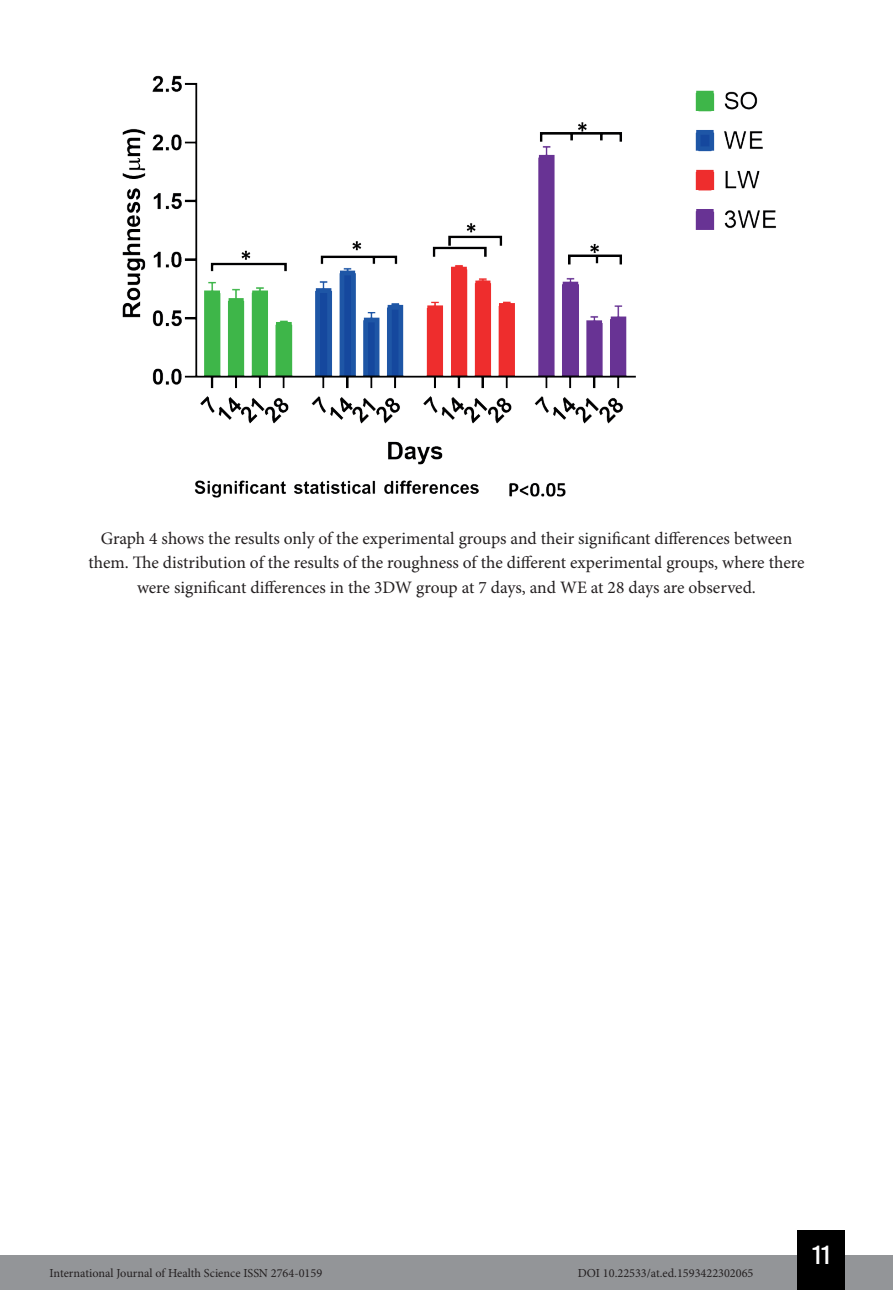
<style>
.page{position:relative;width:893px;height:1290px;background:#fff}
.page>*{position:absolute;margin:0;border:0;box-sizing:border-box;transform-origin:0 0}
.t1{font:26.25px "Bebas Kai";color:#fff}
.t2{font:17.5px/24.5px "Minion Pro";color:#231f20;text-align:center}
.t3{font:12.25px "Minion Pro";color:#231f20}
</style>
<div class="page">
<div style="left:0;top:1255px;width:893px;height:35px;background:#939598"></div>
<div style="left:797px;top:1230px;width:48px;height:60px;background:#000"></div>
<img style="left:122px;top:75px;width:654px;height:423px">
<p class="t2" style="left:88px;top:527px;width:718px">Graph 4 shows the results only of the experimental groups and their significant differences between them. The distribution of the results of the roughness of the different experimental groups, where there were significant differences in the 3DW group at 7 days, and WE at 28 days are observed.</p>
<p class="t3" style="left:50px;top:1266px;width:274px">International Journal of Health Science ISSN 2764-0159</p>
<p class="t3" style="left:578px;top:1266px;width:177px">DOI 10.22533/at.ed.1593422302065</p>
<h1 class="t1" style="left:812px;top:1241px;width:19px">11</h1>
</div>
